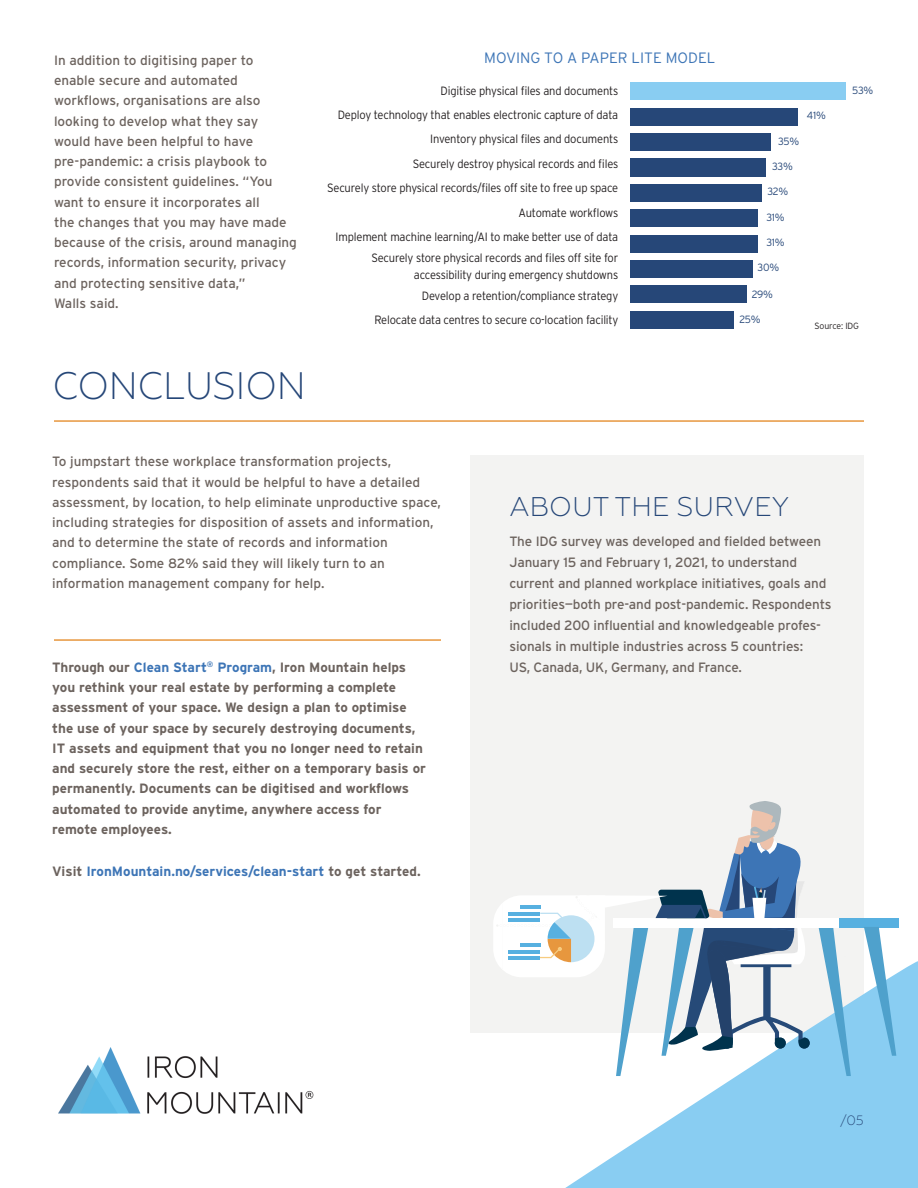
<style>
.page{position:relative;width:918px;height:1188px;background:#fff}
.page>*{position:absolute;margin:0;border:0;box-sizing:border-box;transform-origin:0 0}
.t1{font:300 38.25px "Geometria";letter-spacing:-.01em;color:#264778}
.t2{font:300 27px "Geometria";letter-spacing:.01em;color:#264778}
.t3{font:300 15px "Interstate";color:#3d75b6}
.t4{font:13.5px/20.2px "Interstate";color:#6c635e}
.t5{font:700 13.5px/20.2px "Interstate";color:#6c635e}
.t6{font:700 13.5px "Interstate";color:#3d75b6}
.t7{font:300 13.5px "Geometria";color:#264778}
.t8{font:300 12px/16.5px "Interstate";letter-spacing:-.015em;color:#231f20;text-align:right;scale:.93 1}
.t9{font:300 10.5px "Interstate";letter-spacing:-.03em;color:#264778}
.t10{font:300 9px "Interstate";letter-spacing:-.01em;color:#231f20}
.s1{color:#3d75b6}
.s2{color:#6c635e}
</style>
<div class="page">
<div style="left:471px;top:455px;width:393px;height:578px;background:#f3f3f2"></div>
<hr style="left:54px;top:420px;width:810px;height:2px;background:#e7973e">
<div style="left:630px;top:82px;width:216px;height:18px;background:#89cdf2"></div>
<div style="left:630px;top:108px;width:167px;height:18px;background:#264778"></div>
<div style="left:630px;top:133px;width:141px;height:18px;background:#264778"></div>
<div style="left:630px;top:158px;width:135px;height:18px;background:#264778"></div>
<div style="left:630px;top:184px;width:131px;height:18px;background:#264778"></div>
<div style="left:630px;top:209px;width:128px;height:18px;background:#264778"></div>
<div style="left:630px;top:235px;width:128px;height:18px;background:#264778"></div>
<div style="left:630px;top:260px;width:122px;height:18px;background:#264778"></div>
<div style="left:630px;top:285px;width:116px;height:18px;background:#264778"></div>
<div style="left:630px;top:311px;width:103px;height:18px;background:#264778"></div>
<hr style="left:54px;top:639px;width:387px;height:2px;background:#e7973e">
<svg style="left:565px;top:961px;width:353px;height:227px;fill:#89cdf2"></svg>
<img style="left:58px;top:1048px;width:255px;height:66px">
<div style="left:659px;top:918px;width:239px;height:10px;background:#57b0e0"></div>
<svg style="left:864px;top:927px;width:32px;height:129px"></svg>
<svg style="left:818px;top:928px;width:33px;height:148px"></svg>
<div style="left:614px;top:918px;width:225px;height:10px;background:#fff"></div>
<svg style="left:494px;top:801px;width:316px;height:275px"></svg>
<p class="t4" style="left:54px;top:50px;width:244px">In addition to digitising paper to enable secure and automated workflows, organisations are also looking to develop what they say would have been helpful to have pre-pandemic: a crisis playbook to provide consistent guidelines. “You want to ensure it incorporates all<br>the changes that you may have made because of the crisis, around managing records, information security, privacy and protecting sensitive data,”<br>Walls said.</p>
<p class="t1" style="left:52px;top:364px;width:255px">CONCLUSION</p>
<p class="t3" style="left:484px;top:49px;width:233px">MOVING TO A PAPER LITE MODEL</p>
<p class="t8" style="left:441px;top:82px;width:193px">Digitise physical files and documents</p>
<p class="t8" style="left:338px;top:106px;width:303px">Deploy technology that enables electronic capture of data</p>
<p class="t8" style="left:430px;top:131px;width:204px">Inventory physical files and documents</p>
<p class="t8" style="left:413px;top:155px;width:223px">Securely destroy physical records and files</p>
<p class="t8" style="left:327px;top:180px;width:315px">Securely store physical records/files off site to free up space</p>
<p class="t8" style="left:519px;top:204px;width:109px">Automate workflows</p>
<p class="t8" style="left:336px;top:229px;width:305px">Implement machine learning/AI to make better use of data</p>
<p class="t8" style="left:371px;top:250px;width:267px">Securely store physical records and files off site for accessibility during emergency shutdowns</p>
<p class="t8" style="left:422px;top:287px;width:213px">Develop a retention/compliance strategy</p>
<p class="t8" style="left:374px;top:312px;width:264px">Relocate data centres to secure co-location facility</p>
<p class="t9" style="left:778px;top:135px;width:23px">35%</p>
<p class="t9" style="left:772px;top:161px;width:22px">33%</p>
<p class="t9" style="left:768px;top:185px;width:22px">32%</p>
<p class="t9" style="left:766px;top:211px;width:20px">31%</p>
<p class="t9" style="left:766px;top:237px;width:20px">31%</p>
<p class="t9" style="left:758px;top:261px;width:23px">30%</p>
<p class="t9" style="left:752px;top:288px;width:23px">29%</p>
<p class="t9" style="left:739px;top:314px;width:23px">25%</p>
<p class="t9" style="left:807px;top:110px;width:20px">41%</p>
<p class="t9" style="left:852px;top:85px;width:23px">53%</p>
<p class="t10" style="left:814px;top:321px;width:46px">Source: IDG</p>
<p class="t4" style="left:52px;top:451px;width:390px">To jumpstart these workplace transformation projects, respondents said that it would be helpful to have a detailed assessment, by location, to help eliminate unproductive space, including strategies for disposition of assets and information, and to determine the state of records and information compliance. Some 82% said they will likely turn to an information management company for help.</p>
<p class="t5" style="left:52px;top:657px;width:375px">Through our <span class="s1">Clean Start</span><sup>®</sup> <span class="s1">Program</span>, Iron Mountain helps you rethink your real estate by performing a complete assessment of your space. We design a plan to optimise the use of your space by securely destroying documents, IT assets and equipment that you no longer need to retain and securely store the rest, either on a temporary basis or permanently. Documents can be digitised and workflows automated to provide anytime, anywhere access for remote employees.</p>
<p class="t6" style="left:52px;top:864px;width:370px"><span class="s2">Visit</span> IronMountain.no/services/clean-start <span class="s2">to get started.</span></p>
<p class="t2" style="left:510px;top:491px;width:281px">ABOUT THE SURVEY</p>
<p class="t4" style="left:509px;top:530px;width:324px;line-height:21px">The IDG survey was developed and fielded between January 15 and February 1, 2021, to understand current and planned workplace initiatives, goals and priorities—both pre-and post-pandemic. Respondents included 200 influential and knowledgeable profes&shy;sionals in multiple industries across 5 countries:<br>US, Canada, UK, Germany, and France.</p>
<p class="t7" style="left:840px;top:1112px;width:25px">/05</p>
</div>
